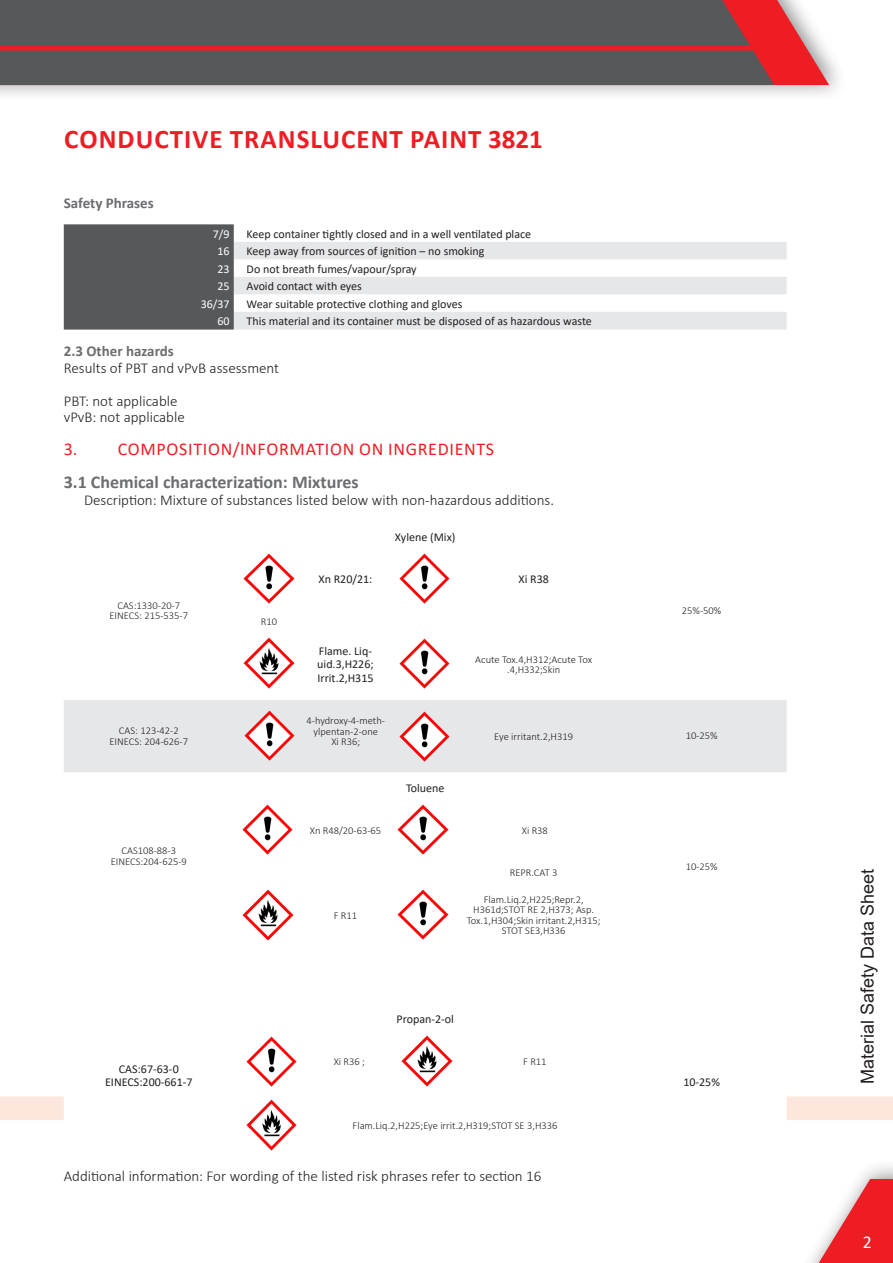
<style>
.page{position:relative;width:893px;height:1263px;background:#fff}
.page>*{position:absolute;margin:0;border:0;box-sizing:border-box;transform-origin:0 0}
.t1{font:700 27px "Calibri";letter-spacing:.04em;color:#ee1d23}
.kop_12pt{font:18px "Calibri";letter-spacing:.04em;color:#ee1d23}
.platte_tekst_12pt_bold_70{font:700 18px "Calibri";color:#6c6d70}
.t2{font:18px "Arial";color:#231f20}
.t3{font:18px "Calibri";color:#fff}
.platte_tekst_productomschrijving{font:300 15px "Calibri";color:#231f20}
.platte_tekst_10pt_70{font:700 15px "Calibri";color:#6c6d70}
.platte_tekst_productomschrijving-2{font:700 15px "Calibri";color:#6c6d70}
.table_tekst_7pt{font:12px/13.5px "Calibri";color:#231f20}
.t4{font:12px "Calibri";color:#fff}
.table_tekst_7pt-2{font:300 10.5px/10.5px "Calibri";color:#231f20;text-align:center}
</style>
<div class="page">
<svg style="left:0;top:1096px;width:893px;height:167px"></svg>
<div style="left:0;top:0;width:849px;height:102px;background:#231f20;opacity:.5"></div>
<svg style="left:774px;top:0;width:55px;height:85px;fill:#ee1d23"></svg>
<svg style="left:0;top:0;width:774px;height:85px;background:#aa373b"></svg>
<svg style="left:0;top:0;width:756px;height:84px;background:#615356"></svg>
<div style="left:64px;top:224px;width:170px;height:106px;background:#57585a"></div>
<svg style="left:234px;top:242px;width:553px;height:88px;fill:#e6e7e9"></svg>
<div style="left:64px;top:700px;width:723px;height:72px;background:#e6e7e9"></div>
<img style="left:244px;top:553px;width:50px;height:50px">
<img style="left:399px;top:554px;width:50px;height:50px">
<img style="left:244px;top:638px;width:50px;height:50px">
<img style="left:399px;top:639px;width:50px;height:50px">
<img style="left:244px;top:710px;width:50px;height:50px">
<img style="left:399px;top:711px;width:51px;height:50px">
<img style="left:243px;top:804px;width:50px;height:51px">
<img style="left:398px;top:804px;width:50px;height:51px">
<img style="left:243px;top:889px;width:50px;height:51px">
<img style="left:398px;top:890px;width:50px;height:50px">
<svg style="left:64px;top:1035px;width:723px;height:126px"></svg>
<img style="left:246px;top:1036px;width:51px;height:50px">
<img style="left:402px;top:1036px;width:50px;height:50px">
<img style="left:246px;top:1100px;width:51px;height:50px">
<h1 class="t1" style="left:64px;top:120px;width:480px">CONDUCTIVE TRANSLUCENT PAINT 3821</h1>
<p class="platte_tekst_productomschrijving-2" style="left:64px;top:192px;width:92px">Safety Phrases</p>
<p class="t4" style="left:213px;top:225px;width:18px">7/9</p>
<p class="table_tekst_7pt" style="left:247px;top:227px;width:286px">Keep container tightly closed and in a well ventilated place</p>
<p class="t4" style="left:217px;top:243px;width:14px">16</p>
<p class="table_tekst_7pt" style="left:247px;top:244px;width:239px">Keep away from sources of ignition – no smoking</p>
<p class="t4" style="left:217px;top:260px;width:14px">23</p>
<p class="table_tekst_7pt" style="left:247px;top:262px;width:172px">Do not breath fumes/vapour/spray</p>
<p class="t4" style="left:217px;top:278px;width:14px">25</p>
<p class="table_tekst_7pt" style="left:247px;top:279px;width:117px">Avoid contact with eyes</p>
<p class="t4" style="left:201px;top:295px;width:30px">36/37</p>
<p class="table_tekst_7pt" style="left:247px;top:296px;width:217px">Wear suitable protective clothing and gloves</p>
<p class="t4" style="left:217px;top:313px;width:14px">60</p>
<p class="table_tekst_7pt" style="left:247px;top:314px;width:347px">This material and its container must be disposed of as hazardous waste</p>
<p class="platte_tekst_10pt_70" style="left:64px;top:341px;width:112px">2.3 Other hazards</p>
<p class="platte_tekst_productomschrijving" style="left:64px;top:359px;width:217px">Results of PBT and vPvB assessment</p>
<p class="platte_tekst_productomschrijving" style="left:64px;top:392px;width:115px">PBT: not applicable</p>
<p class="platte_tekst_productomschrijving" style="left:64px;top:408px;width:123px">vPvB: not applicable</p>
<p class="kop_12pt" style="left:64px;top:437px;width:432px">3. COMPOSITION/INFORMATION ON INGREDIENTS</p>
<p class="platte_tekst_12pt_bold_70" style="left:64px;top:470px;width:296px">3.1 Chemical characterization: Mixtures</p>
<p class="platte_tekst_productomschrijving" style="left:84px;top:491px;width:471px">Description: Mixture of substances listed below with non-hazardous additions.</p>
<p class="table_tekst_7pt" style="left:395px;top:530px;width:62px">Xylene (Mix)</p>
<p class="table_tekst_7pt-2" style="left:117px;top:600px;width:64px">CAS:1330-20-7</p>
<p class="table_tekst_7pt-2" style="left:110px;top:610px;width:80px">EINECS: 215-535-7</p>
<p class="table_tekst_7pt-2" style="left:119px;top:725px;width:61px">CAS: 123-42-2</p>
<p class="table_tekst_7pt-2" style="left:110px;top:736px;width:80px">EINECS: 204-626-7</p>
<p class="table_tekst_7pt-2" style="left:121px;top:845px;width:56px">CAS108-88-3</p>
<p class="table_tekst_7pt-2" style="left:111px;top:856px;width:78px">EINECS:204-625-9</p>
<p class="table_tekst_7pt" style="left:119px;top:1062px;width:61px">CAS:67-63-0</p>
<p class="table_tekst_7pt" style="left:105px;top:1075px;width:89px">EINECS:200-661-7</p>
<p class="table_tekst_7pt-2" style="left:261px;top:616px;width:18px">R10</p>
<p class="table_tekst_7pt" style="left:319px;top:572px;width:55px">Xn R20/21:</p>
<p class="table_tekst_7pt" style="left:518px;top:572px;width:32px">Xi R38</p>
<p class="table_tekst_7pt" style="left:317px;top:644px;width:58px">Flame. Liq&shy;uid.3,H226;<br>Irrit.2,H315</p>
<p class="table_tekst_7pt-2" style="left:475px;top:654px;width:118px">Acute Tox.4,H312;Acute Tox .4,H332;Skin</p>
<p class="table_tekst_7pt-2" style="left:682px;top:605px;width:41px">25%-50%</p>
<p class="table_tekst_7pt-2" style="left:307px;top:715px;width:80px">4-hydroxy-4-meth&shy;ylpentan-2-one<br>Xi R36;</p>
<p class="table_tekst_7pt" style="left:406px;top:781px;width:40px">Toluene</p>
<p class="table_tekst_7pt-2" style="left:494px;top:731px;width:80px">Eye irritant.2,H319</p>
<p class="table_tekst_7pt-2" style="left:686px;top:731px;width:33px">10-25%</p>
<p class="table_tekst_7pt-2" style="left:310px;top:825px;width:73px">Xn R48/20-63-65</p>
<p class="table_tekst_7pt-2" style="left:522px;top:825px;width:28px">Xi R38</p>
<p class="table_tekst_7pt-2" style="left:510px;top:867px;width:49px">REPR.CAT 3</p>
<p class="table_tekst_7pt-2" style="left:334px;top:910px;width:25px">F R11</p>
<p class="table_tekst_7pt-2" style="left:467px;top:894px;width:135px">Flam.Liq.2,H225;Repr.2,<br>H361d;STOT RE 2,H373; Asp.<br>Tox.1,H304;Skin irritant.2,H315;<br>STOT SE3,H336</p>
<p class="table_tekst_7pt-2" style="left:686px;top:861px;width:33px">10-25%</p>
<p class="table_tekst_7pt" style="left:397px;top:1012px;width:59px">Propan-2-ol</p>
<p class="table_tekst_7pt-2" style="left:334px;top:1056px;width:33px">Xi R36 ;</p>
<p class="table_tekst_7pt-2" style="left:523px;top:1056px;width:25px">F R11</p>
<p class="table_tekst_7pt-2" style="left:353px;top:1120px;width:206px">Flam.Liq.2,H225;Eye irrit.2,H319;STOT SE 3,H336</p>
<p class="table_tekst_7pt" style="left:683px;top:1075px;width:38px">10-25%</p>
<p class="platte_tekst_productomschrijving" style="left:64px;top:1167px;width:479px">Additional information: For wording of the listed risk phrases refer to section 16</p>
<h2 class="t2" style="left:855px;top:1084px;width:217px;rotate:-90deg">Material Safety Data Sheet</h2>
<h2 class="t3" style="left:863px;top:1229px;width:11px">2</h2>
</div>
